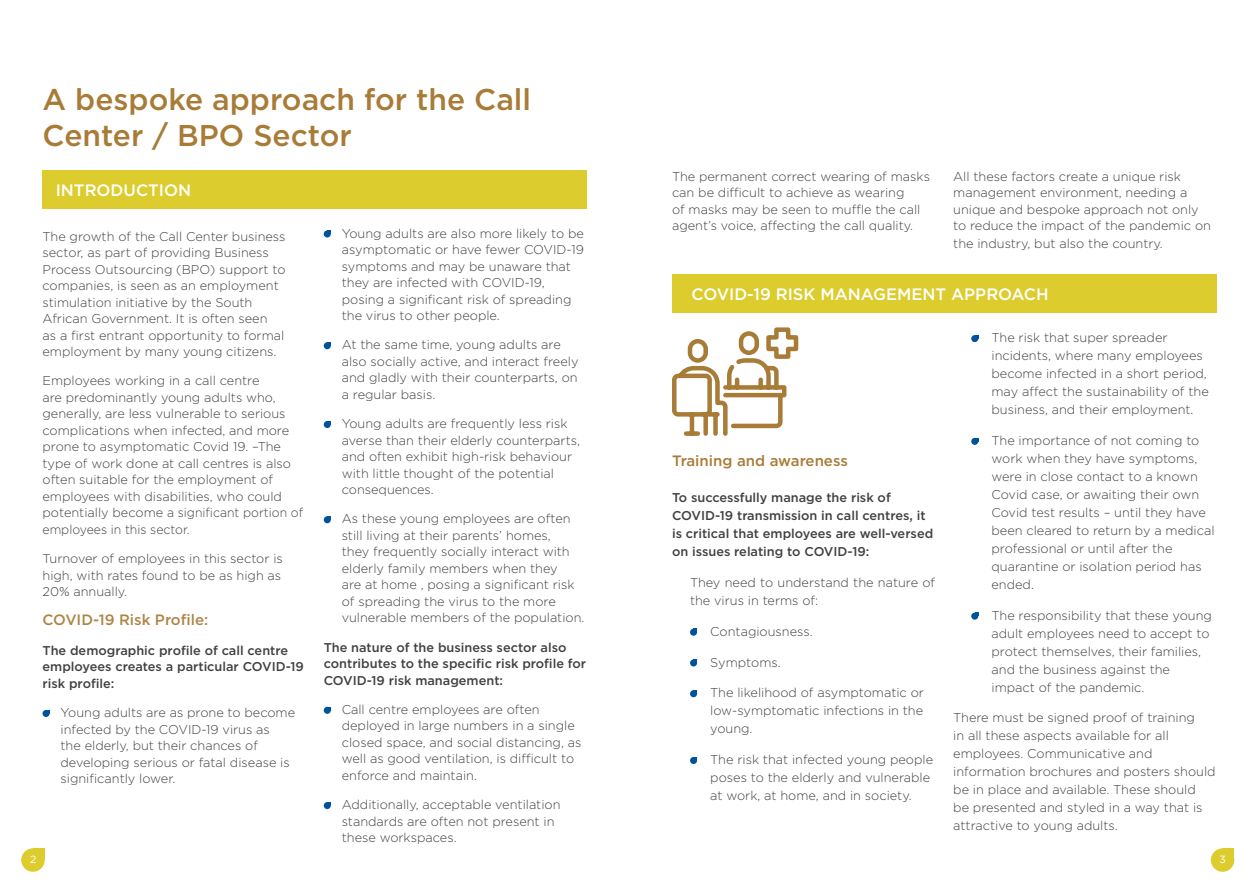
<style>
.page{position:relative;width:1259px;height:893px;background:#fff}
.page>*{position:absolute;margin:0;border:0;box-sizing:border-box;transform-origin:0 0}
.t1{font:500 30px/36px "Gotham";color:#a87b37}
.t2{font:500 16.5px "Gotham";color:#fff}
.t3{font:500 15px "Gotham";color:#ae8547}
.t4{font:500 15px "Gotham";color:#a87b37}
.t5{font:300 12.75px/16.5px "Gotham";color:#414042}
.t6{font:500 12.75px/16.5px "Gotham";color:#414042}
.t7{font:10.5px "Gotham";color:#fff}
</style>
<div class="page">
<div style="left:43px;top:171px;width:544px;height:38px;background:#dccc2e"></div>
<div style="left:43px;top:710px;width:7px;height:7px;background:#00529c;border-radius:50%"></div>
<div style="left:324px;top:230px;width:7px;height:7px;background:#00529c;border-radius:50%"></div>
<div style="left:324px;top:342px;width:7px;height:7px;background:#00529c;border-radius:50%"></div>
<div style="left:324px;top:421px;width:7px;height:7px;background:#00529c;border-radius:50%"></div>
<div style="left:324px;top:516px;width:7px;height:7px;background:#00529c;border-radius:50%"></div>
<div style="left:324px;top:707px;width:7px;height:7px;background:#00529c;border-radius:50%"></div>
<div style="left:324px;top:802px;width:7px;height:7px;background:#00529c;border-radius:50%"></div>
<div style="left:690px;top:629px;width:7px;height:7px;background:#00529c;border-radius:50%"></div>
<div style="left:690px;top:659px;width:7px;height:7px;background:#00529c;border-radius:50%"></div>
<div style="left:690px;top:690px;width:7px;height:7px;background:#00529c;border-radius:50%"></div>
<div style="left:690px;top:757px;width:7px;height:7px;background:#00529c;border-radius:50%"></div>
<div style="left:971px;top:335px;width:7px;height:7px;background:#00529c;border-radius:50%"></div>
<div style="left:971px;top:438px;width:7px;height:7px;background:#00529c;border-radius:50%"></div>
<div style="left:971px;top:613px;width:7px;height:7px;background:#00529c;border-radius:50%"></div>
<div style="left:672px;top:274px;width:544px;height:38px;background:#dccc2e"></div>
<div style="left:33px;top:848px;width:12px;height:12px;background:#dccc2e"></div>
<div style="left:21px;top:848px;width:24px;height:24px;background:#dccc2e;border-radius:50%"></div>
<div style="left:1222px;top:848px;width:12px;height:12px;background:#dccc2e"></div>
<div style="left:1210px;top:848px;width:24px;height:24px;background:#dccc2e;border-radius:50%"></div>
<svg style="left:672px;top:327px;width:127px;height:109px"></svg>
<h1 class="t1" style="left:43px;top:81px;width:490px">A bespoke approach for the Call<br>Center / BPO Sector</h1>
<p class="t2" style="left:56px;top:180px;width:137px">INTRODUCTION</p>
<p class="t5" style="left:43px;top:228px;width:244px">The growth of the Call Center business sector, as part of providing Business Process Outsourcing (BPO) support to companies, is seen as an employment stimulation initiative by the South African Government. It is often seen<br>as a first entrant opportunity to formal employment by many young citizens.</p>
<p class="t5" style="left:43px;top:372px;width:262px">Employees working in a call centre<br>are predominantly young adults who, generally, are less vulnerable to serious complications when infected, and more prone to asymptomatic Covid 19. –The type of work done at call centres is also often suitable for the employment of employees with disabilities, who could potentially become a significant portion of employees in this sector.</p>
<p class="t5" style="left:43px;top:550px;width:242px">Turnover of employees in this sector is high, with rates found to be as high as<br>20% annually.</p>
<p class="t3" style="left:43px;top:610px;width:167px">COVID-19 Risk Profile:</p>
<p class="t6" style="left:43px;top:642px;width:263px">The demographic profile of call centre employees creates a particular COVID-19 risk profile:</p>
<p class="t5" style="left:61px;top:704px;width:236px">Young adults are as prone to become infected by the COVID-19 virus as<br>the elderly, but their chances of developing serious or fatal disease is significantly lower.</p>
<p class="t5" style="left:342px;top:224px;width:244px">Young adults are also more likely to be asymptomatic or have fewer COVID-19 symptoms and may be unaware that they are infected with COVID-19, posing a significant risk of spreading the virus to other people.</p>
<p class="t5" style="left:342px;top:336px;width:238px">At the same time, young adults are also socially active, and interact freely and gladly with their counterparts, on a regular basis.</p>
<p class="t5" style="left:342px;top:415px;width:240px">Young adults are frequently less risk averse than their elderly counterparts, and often exhibit high-risk behaviour with little thought of the potential consequences.</p>
<p class="t5" style="left:342px;top:510px;width:244px">As these young employees are often still living at their parents’ homes,<br>they frequently socially interact with elderly family members when they<br>are at home , posing a significant risk of spreading the virus to the more vulnerable members of the population.</p>
<p class="t6" style="left:324px;top:639px;width:264px">The nature of the business sector also contributes to the specific risk profile for<br>COVID-19 risk management:</p>
<p class="t5" style="left:342px;top:701px;width:241px">Call centre employees are often deployed in large numbers in a single closed space, and social distancing, as well as good ventilation, is difficult to enforce and maintain.</p>
<p class="t5" style="left:342px;top:796px;width:220px">Additionally, acceptable ventilation standards are often not present in these workspaces.</p>
<p class="t5" style="left:672px;top:168px;width:259px">The permanent correct wearing of masks can be difficult to achieve as wearing<br>of masks may be seen to muffle the call agent’s voice, affecting the call quality.</p>
<p class="t5" style="left:953px;top:168px;width:259px">All these factors create a unique risk management environment, needing a unique and bespoke approach not only to reduce the impact of the pandemic on</p>
<p class="t5" style="left:953px;top:235px;width:211px">the industry, but also the country.</p>
<p class="t2" style="left:691px;top:283px;width:358px">COVID-19 RISK MANAGEMENT APPROACH</p>
<p class="t4" style="left:672px;top:451px;width:177px">Training and awareness</p>
<p class="t6" style="left:672px;top:489px;width:263px;line-height:18px">To successfully manage the risk of COVID-19 transmission in call centres, it is critical that employees are well-versed on issues relating to COVID-19:</p>
<p class="t5" style="left:690px;top:573px;width:247px;line-height:18px">They need to understand the nature of the virus in terms of:</p>
<p class="t5" style="left:710px;top:623px;width:104px">Contagiousness.</p>
<p class="t5" style="left:710px;top:653px;width:72px">Symptoms.</p>
<p class="t5" style="left:710px;top:683px;width:215px;line-height:18px;text-align:justify">The likelihood of asymptomatic or low-symptomatic infections in the young.</p>
<p class="t5" style="left:710px;top:750px;width:224px;line-height:18px">The risk that infected young people poses to the elderly and vulnerable at work, at home, and in society.</p>
<p class="t5" style="left:991px;top:328px;width:219px;line-height:18px">The risk that super spreader incidents, where many employees become infected in a short period, may affect the sustainability of the business, and their employment.</p>
<p class="t5" style="left:991px;top:431px;width:224px;line-height:18px">The importance of not coming to work when they have symptoms, were in close contact to a known<br>Covid case, or awaiting their own<br>Covid test results – until they have been cleared to return by a medical professional or until after the quarantine or isolation period has ended.</p>
<p class="t5" style="left:991px;top:606px;width:222px;line-height:18px">The responsibility that these young adult employees need to accept to protect themselves, their families, and the business against the impact of the pandemic.</p>
<p class="t5" style="left:953px;top:709px;width:264px;line-height:18px">There must be signed proof of training<br>in all these aspects available for all employees. Communicative and information brochures and posters should be in place and available. These should<br>be presented and styled in a way that is attractive to young adults.</p>
<p class="t7" style="left:30px;top:853px;width:8px">2</p>
<p class="t7" style="left:1219px;top:853px;width:8px">3</p>
</div>
